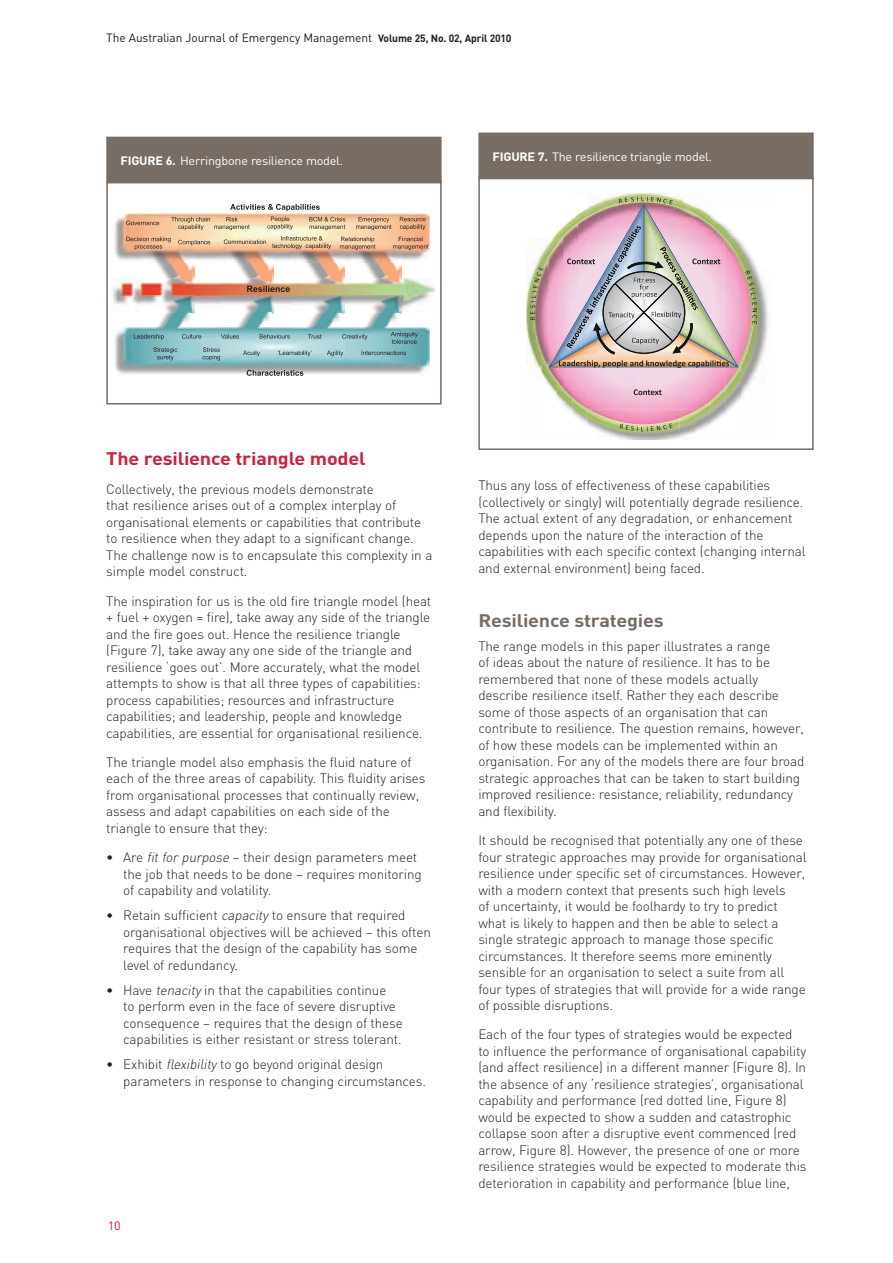
<style>
.page{position:relative;width:893px;height:1263px;background:#fff}
.page>*{position:absolute;margin:0;border:0;box-sizing:border-box;transform-origin:0 0}
.t1{font:700 18px "DIN";letter-spacing:-.01em;color:#c8233f;scale:1.1 1}
.t2{font:700 18px "DIN";letter-spacing:-.01em;color:#786d64;scale:1.1 1}
.t3{font:300 13.5px/16.5px "DIN";letter-spacing:-.01em;color:#231f20}
.t4{font:12px "DIN";letter-spacing:-.02em;color:#fff;scale:1.05 1}
.t5{font:12px "DIN";letter-spacing:-.01em;color:#231f20}
.t6{font:12px "DIN";color:#c8233f;scale:1.05 1}
.s1{font-weight:700;font-size:10.5px}
.s2{font-weight:700}
.s3{font-style:italic}
</style>
<div class="page">
<div style="left:106px;top:181px;width:336px;height:223px;border:2px solid #786d64"></div>
<img style="left:155px;top:262px;width:39px;height:65px">
<img style="left:235px;top:262px;width:39px;height:65px">
<img style="left:305px;top:262px;width:39px;height:65px">
<img style="left:362px;top:262px;width:40px;height:65px">
<img style="left:114px;top:327px;width:316px;height:48px">
<img style="left:114px;top:213px;width:316px;height:49px">
<img style="left:112px;top:286px;width:5px;height:18px">
<img style="left:117px;top:278px;width:317px;height:34px">
<svg style="left:400px;top:217px;width:25px;height:13px"></svg>
<svg style="left:134px;top:334px;width:30px;height:6px"></svg>
<svg style="left:182px;top:334px;width:19px;height:5px"></svg>
<svg style="left:243px;top:351px;width:17px;height:5px"></svg>
<svg style="left:308px;top:334px;width:13px;height:5px"></svg>
<svg style="left:126px;top:221px;width:33px;height:4px"></svg>
<svg style="left:267px;top:217px;width:26px;height:13px"></svg>
<svg style="left:327px;top:351px;width:16px;height:5px"></svg>
<svg style="left:126px;top:237px;width:45px;height:13px"></svg>
<svg style="left:362px;top:351px;width:44px;height:4px"></svg>
<svg style="left:171px;top:217px;width:79px;height:13px"></svg>
<svg style="left:342px;top:334px;width:26px;height:6px"></svg>
<svg style="left:224px;top:239px;width:42px;height:5px"></svg>
<svg style="left:278px;top:350px;width:33px;height:6px"></svg>
<svg style="left:309px;top:217px;width:36px;height:13px"></svg>
<svg style="left:272px;top:236px;width:59px;height:13px"></svg>
<svg style="left:393px;top:237px;width:36px;height:13px"></svg>
<svg style="left:340px;top:237px;width:35px;height:13px"></svg>
<svg style="left:260px;top:334px;width:30px;height:5px"></svg>
<svg style="left:221px;top:334px;width:18px;height:5px"></svg>
<svg style="left:391px;top:332px;width:27px;height:12px"></svg>
<svg style="left:230px;top:204px;width:90px;height:7px"></svg>
<svg style="left:247px;top:370px;width:56px;height:6px"></svg>
<svg style="left:203px;top:347px;width:17px;height:14px"></svg>
<svg style="left:153px;top:347px;width:24px;height:14px"></svg>
<svg style="left:178px;top:240px;width:32px;height:5px"></svg>
<svg style="left:356px;top:217px;width:36px;height:13px"></svg>
<svg style="left:247px;top:286px;width:43px;height:6px"></svg>
<div style="left:107px;top:137px;width:334px;height:46px;background:#786d64"></div>
<img style="left:601px;top:432px;width:95px;height:8px">
<img style="left:618px;top:194px;width:65px;height:3px">
<img style="left:739px;top:239px;width:10px;height:14px">
<img style="left:739px;top:253px;width:18px;height:15px">
<img style="left:741px;top:268px;width:27px;height:129px">
<img style="left:526px;top:283px;width:15px;height:96px">
<img style="left:541px;top:369px;width:16px;height:27px">
<img style="left:726px;top:369px;width:15px;height:44px">
<img style="left:557px;top:389px;width:15px;height:23px">
<img style="left:710px;top:389px;width:16px;height:36px">
<img style="left:572px;top:410px;width:15px;height:14px">
<img style="left:695px;top:410px;width:15px;height:22px">
<img style="left:587px;top:410px;width:31px;height:22px">
<img style="left:680px;top:424px;width:15px;height:8px">
<img style="left:618px;top:424px;width:62px;height:8px">
<img style="left:548px;top:368px;width:15px;height:21px">
<img style="left:724px;top:238px;width:15px;height:151px">
<img style="left:534px;top:368px;width:15px;height:1px">
<img style="left:739px;top:257px;width:15px;height:112px">
<img style="left:563px;top:368px;width:161px;height:42px">
<img style="left:588px;top:409px;width:111px;height:15px">
<svg style="left:634px;top:389px;width:28px;height:6px"></svg>
<svg style="left:745px;top:270px;width:12px;height:54px"></svg>
<img style="left:530px;top:197px;width:208px;height:171px">
<svg style="left:620px;top:423px;width:53px;height:8px"></svg>
<div style="left:478px;top:176px;width:336px;height:274px;border:2px solid #786d64"></div>
<div style="left:479px;top:133px;width:334px;height:46px;background:#786d64"></div>
<p class="t5" style="left:106px;top:30px;width:407px">The Australian Journal of Emergency Management <span class="s1">Volume 25, No. 02, April 2010</span></p>
<p class="t4" style="left:121px;top:153px;width:214px"><span class="s2">FIGURE 6.</span> Herringbone resilience model.</p>
<p class="t4" style="left:493px;top:149px;width:210px"><span class="s2">FIGURE 7.</span> The resilience triangle model.</p>
<h1 class="t1" style="left:106px;top:446px;width:237px">The resilience triangle model</h1>
<p class="t3" style="left:106px;top:481px;width:328px">Collectively, the previous models demonstrate<br>that resilience arises out of a complex interplay of organisational elements or capabilities that contribute to resilience when they adapt to a significant change.<br>The challenge now is to encapsulate this complexity in a simple model construct.</p>
<p class="t3" style="left:106px;top:592px;width:327px">The inspiration for us is the old fire triangle model (heat + fuel + oxygen = fire), take away any side of the triangle and the fire goes out. Hence the resilience triangle (Figure 7), take away any one side of the triangle and resilience ‘goes out’. More accurately, what the model attempts to show is that all three types of capabilities: process capabilities; resources and infrastructure capabilities; and leadership, people and knowledge capabilities, are essential for organisational resilience.</p>
<p class="t3" style="left:106px;top:754px;width:321px">The triangle model also emphasis the fluid nature of each of the three areas of capability. This fluidity arises from organisational processes that continually review, assess and adapt capabilities on each side of the triangle to ensure that they:</p>
<p class="t3" style="left:123px;top:849px;width:300px;text-indent:-17px">• Are <span class="s3">fitforpurpose</span> – their design parameters meet the job that needs to be done – requires monitoring of capability and volatility.</p>
<p class="t3" style="left:123px;top:907px;width:309px;text-indent:-17px">• Retain sufficient <span class="s3">capacity</span> to ensure that required organisational objectives will be achieved – this often requires that the design of the capability has some level of redundancy.</p>
<p class="t3" style="left:123px;top:981px;width:281px;text-indent:-17px">• Have <span class="s3">tenacity</span> in that the capabilities continue<br>to perform even in the face of severe disruptive consequence – requires that the design of these capabilities is either resistant or stress tolerant.</p>
<p class="t3" style="left:123px;top:1056px;width:304px;text-indent:-17px">• Exhibit <span class="s3">flexibility</span> to go beyond original design parameters in response to changing circumstances.</p>
<p class="t6" style="left:108px;top:1218px;width:14px">10</p>
<p class="t3" style="left:478px;top:477px;width:329px">Thus any loss of effectiveness of these capabilities (collectively or singly) will potentially degrade resilience.<br>The actual extent of any degradation, or enhancement depends upon the nature of the interaction of the capabilities with each specific context (changing internal and external environment) being faced.</p>
<h1 class="t2" style="left:478px;top:609px;width:170px">Resilience strategies</h1>
<p class="t3" style="left:478px;top:638px;width:328px">The range models in this paper illustrates a range<br>of ideas about the nature of resilience. It has to be remembered that none of these models actually describe resilience itself. Rather they each describe some of those aspects of an organisation that can contribute to resilience. The question remains, however, of how these models can be implemented within an organisation. For any of the models there are four broad strategic approaches that can be taken to start building improved resilience: resistance, reliability, redundancy and flexibility.</p>
<p class="t3" style="left:478px;top:832px;width:330px">It should be recognised that potentially any one of these four strategic approaches may provide for organisational resilience under specific set of circumstances. However, with a modern context that presents such high levels<br>of uncertainty, it would be foolhardy to try to predict what is likely to happen and then be able to select a single strategic approach to manage those specific circumstances. It therefore seems more eminently sensible for an organisation to select a suite from all four types of strategies that will provide for a wide range of possible disruptions.</p>
<p class="t3" style="left:478px;top:1026px;width:330px">Each of the four types of strategies would be expected to influence the performance of organisational capability (and affect resilience) in a different manner (Figure 8). In the absence of any ‘resilience strategies’, organisational capability and performance (red dotted line, Figure 8) would be expected to show a sudden and catastrophic collapse soon after a disruptive event commenced (red arrow, Figure 8). However, the presence of one or more resilience strategies would be expected to moderate this deterioration in capability and performance (blue line,</p>
</div>
